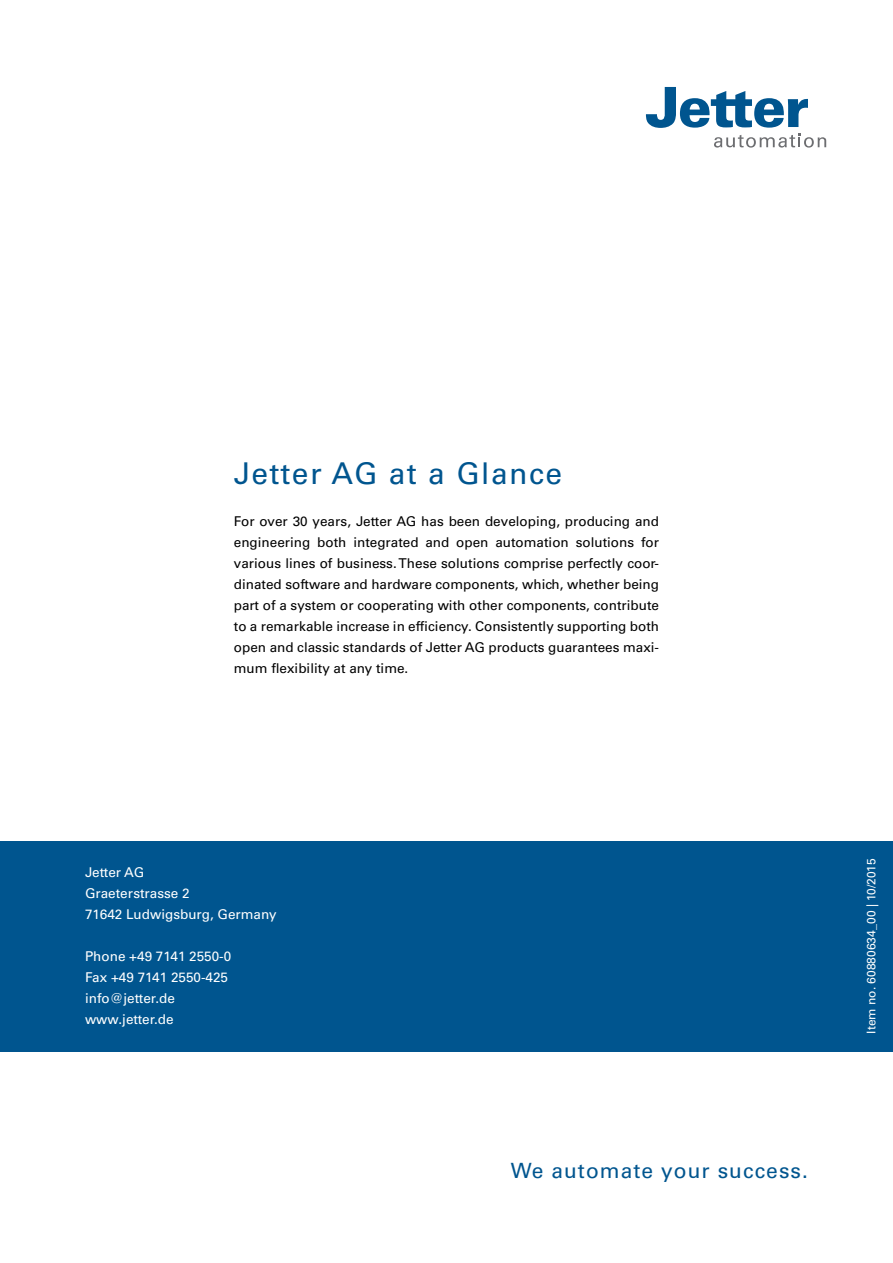
<style>
.page{position:relative;width:893px;height:1263px;background:#fff}
.page>*{position:absolute;margin:0;border:0;box-sizing:border-box;transform-origin:0 0}
.t1{font:30px "Univers LT Std";letter-spacing:.05em;color:#00558f}
.t2{font:21px "Univers LT Std";letter-spacing:.05em;color:#00558f}
.t3{font:13.5px/21px "Univers LT Std";color:#000;text-align:justify}
.t4{font:13.5px/21px "Univers LT Std";color:#fff}
.t5{font:12px "Univers LT Std";color:#fff}
</style>
<div class="page">
<div style="left:0;top:841px;width:893px;height:210px;background:#00558f"></div>
<svg style="left:646px;top:87px;width:180px;height:61px"></svg>
<h1 class="t1" style="left:234px;top:455px;width:330px">Jetter AG at a Glance</h1>
<p class="t3" style="left:234px;top:511px;width:427px">For over 30 years, Jetter AG has been developing, producing and engineering both integrated and open automation solutions for various lines of business. These solutions comprise perfectly coor&shy;dinated software and hardware components, which, whether being part of a system or cooperating with other components, contribute to a remarkable increase in efficiency. Consistently supporting both open and classic standards of Jetter AG products guarantees maxi&shy;mum flexibility at any time.</p>
<p class="t4" style="left:85px;top:862px;width:193px">Jetter AG<br>Graeterstrasse 2<br>71642 Ludwigsburg, Germany</p>
<p class="t4" style="left:85px;top:946px;width:148px">Phone +49 7141 2550-0<br>Fax +49 7141 2550-425 info@jetter.de www.jetter.de</p>
<h2 class="t2" style="left:511px;top:1158px;width:299px">We automate your success.</h2>
<p class="t5" style="left:864px;top:1033px;width:176px;rotate:-90deg">Item no. 60880634_00 | 10/2015</p>
</div>
